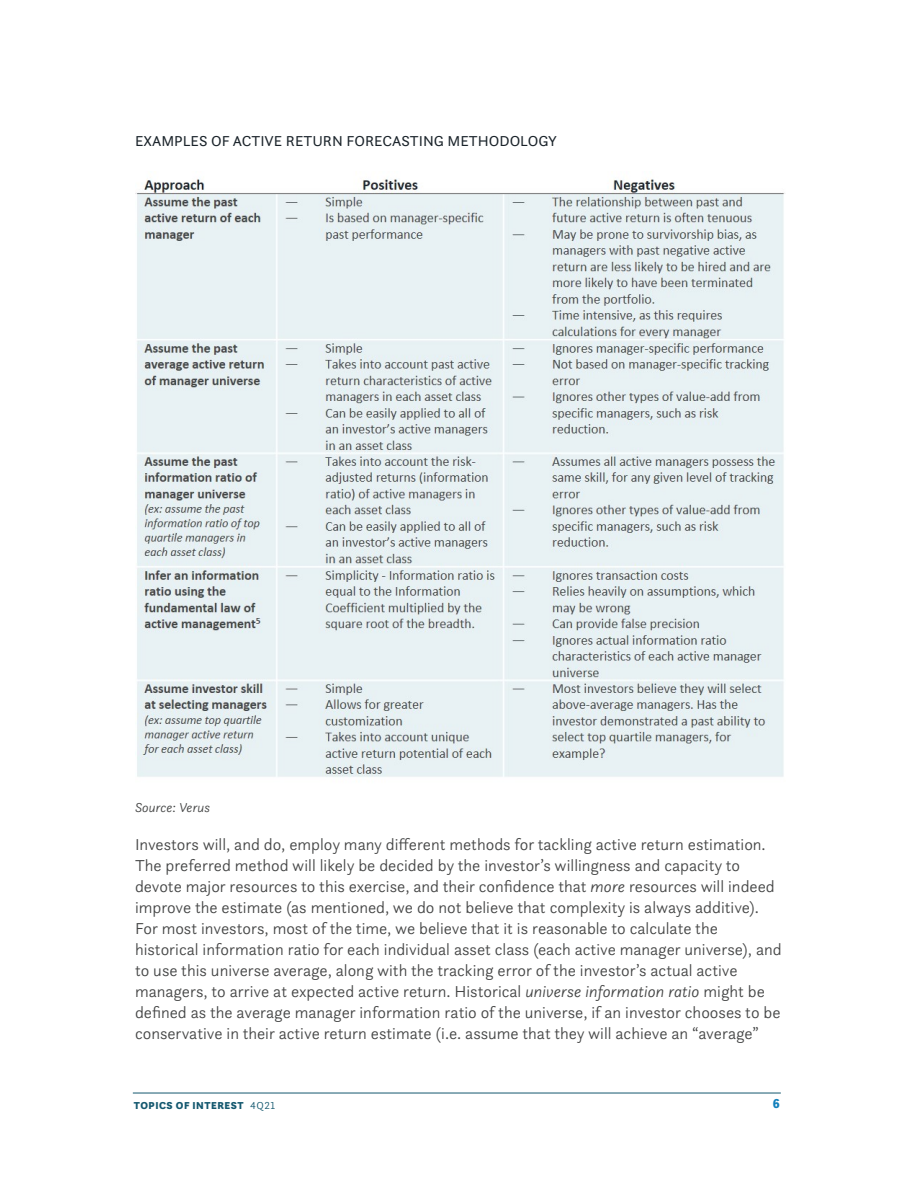
<style>
.page{position:relative;width:918px;height:1188px;background:#fff}
.page>*{position:absolute;margin:0;border:0;box-sizing:border-box;transform-origin:0 0}
.Normal_text{font:300 16.5px/21px "Questa Sans";color:#454646}
.Exhibit_Title{font:15px "Questa Sans";color:#1a232a}
.Footnotes{font:italic 300 13.5px "Questa Sans";color:#454646}
.t1{font:900 13.5px "Questa Sans";color:#1280bc;scale:.95 1}
.t2{font:900 10.5px "Questa Sans";letter-spacing:.05em;color:#14586f}
.s1{font-style:italic}
.s2{font-weight:300}
</style>
<div class="page">
<hr style="left:133px;top:1093px;width:648px;height:1px;background:#14586f">
<img style="left:135px;top:178px;width:650px;height:599px">
<p class="Exhibit_Title" style="left:135px;top:132px;width:424px">EXAMPLES OF ACTIVE RETURN FORECASTING METHODOLOGY</p>
<p class="Footnotes" style="left:135px;top:799px;width:77px">Source: Verus</p>
<p class="Normal_text" style="left:135px;top:834px;width:648px">Investors will, and do, employ many different methods for tackling active return estimation.<br>The preferred method will likely be decided by the investor’s willingness and capacity to devote major resources to this exercise, and their confidence that <span class="s1">more</span> resources will indeed improve the estimate (as mentioned, we do not believe that complexity is always additive).<br>For most investors, most of the time, we believe that it is reasonable to calculate the historical information ratio for each individual asset class (each active manager universe), and to use this universe average, along with the tracking error of the investor’s actual active managers, to arrive at expected active return. Historical <span class="s1">universe information ratio</span> might be defined as the average manager information ratio of the universe, if an investor chooses to be conservative in their active return estimate (i.e. assume that they will achieve an “average”</p>
<p class="t2" style="left:134px;top:1099px;width:143px">TOPICS OF INTEREST <span class="s2">4Q21</span></p>
<p class="t1" style="left:773px;top:1095px;width:9px">6</p>
</div>
